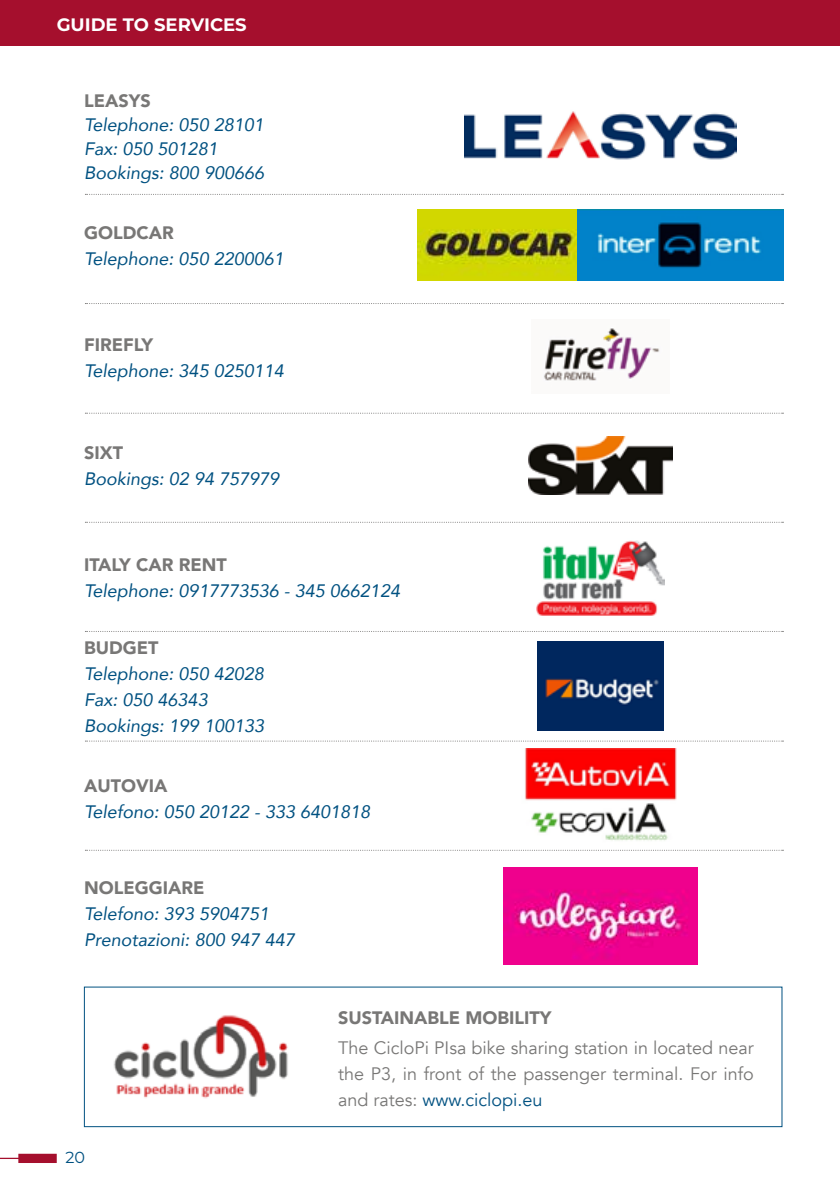
<style>
.page{position:relative;width:840px;height:1191px;background:#fff}
.page>*{position:absolute;margin:0;border:0;box-sizing:border-box;transform-origin:0 0}
.t1{font:italic 18px/26px "Avenir";color:#005181}
.t2{font:18px/26px "Avenir";color:#787776;text-align:justify}
.t3{font:900 18px "Avenir";color:#787776}
.t4{font:700 18px "Montserrat";color:#fff}
.t5{font:16px "Montserrat";color:#005181}
.s1{color:#005181}
</style>
<div class="page">
<svg style="left:0;top:1153px;width:57px;height:10px"></svg>
<div style="left:0;top:0;width:839px;height:45px;background:#a50f2d"></div>
<svg style="left:85px;top:194px;width:698px;height:1px"></svg>
<svg style="left:85px;top:522px;width:698px;height:1px"></svg>
<svg style="left:85px;top:413px;width:698px;height:1px"></svg>
<svg style="left:85px;top:740px;width:698px;height:1px"></svg>
<svg style="left:85px;top:303px;width:698px;height:1px"></svg>
<svg style="left:85px;top:631px;width:698px;height:1px"></svg>
<svg style="left:85px;top:849px;width:698px;height:1px"></svg>
<img style="left:543px;top:328px;width:117px;height:53px">
<img style="left:417px;top:209px;width:365px;height:71px">
<img style="left:464px;top:111px;width:272px;height:49px">
<img style="left:528px;top:437px;width:143px;height:57px">
<img style="left:536px;top:540px;width:128px;height:76px">
<img style="left:537px;top:641px;width:126px;height:89px">
<img style="left:525px;top:748px;width:152px;height:93px">
<img style="left:503px;top:867px;width:194px;height:97px">
<img style="left:113px;top:1015px;width:175px;height:84px">
<p class="t4" style="left:57px;top:12px;width:191px">GUIDE TO SERVICES</p>
<p class="t3" style="left:84px;top:86px;width:68px">LEASYS</p>
<p class="t1" style="left:84px;top:113px;width:181px;line-height:24px">Telephone: 050 28101<br>Fax: 050 501281<br>Bookings: 800 900666</p>
<p class="t3" style="left:84px;top:218px;width:91px">GOLDCAR</p>
<p class="t1" style="left:84px;top:246px;width:201px">Telephone: 050 2200061</p>
<p class="t3" style="left:84px;top:329px;width:71px">FIREFLY</p>
<p class="t1" style="left:84px;top:357px;width:201px">Telephone: 345 0250114</p>
<p class="t3" style="left:84px;top:437px;width:40px">SIXT</p>
<p class="t1" style="left:84px;top:465px;width:196px">Bookings: 02 94 757979</p>
<p class="t3" style="left:84px;top:549px;width:144px">ITALY CAR RENT</p>
<p class="t1" style="left:84px;top:577px;width:317px">Telephone: 0917773536 - 345 0662124</p>
<p class="t3" style="left:84px;top:632px;width:76px">BUDGET</p>
<p class="t1" style="left:84px;top:661px;width:181px">Telephone: 050 42028<br>Fax: 050 46343<br>Bookings: 199 100133</p>
<p class="t3" style="left:84px;top:770px;width:85px">AUTOVIA</p>
<p class="t1" style="left:84px;top:798px;width:287px">Telefono: 050 20122 - 333 6401818</p>
<p class="t3" style="left:84px;top:872px;width:122px">NOLEGGIARE</p>
<p class="t1" style="left:84px;top:901px;width:212px">Telefono: 393 5904751<br>Prenotazioni: 800 947 447</p>
<p class="t5" style="left:65px;top:1146px;width:21px">20</p>
<p class="t3" style="left:338px;top:1002px;width:215px">SUSTAINABLE MOBILITY</p>
<p class="t2" style="left:338px;top:1035px;width:417px">The CicloPi PIsa bike sharing station in located near the P3, in front of the passenger terminal. For info and rates: <span class="s1">www.ciclopi.eu</span></p>
</div>
